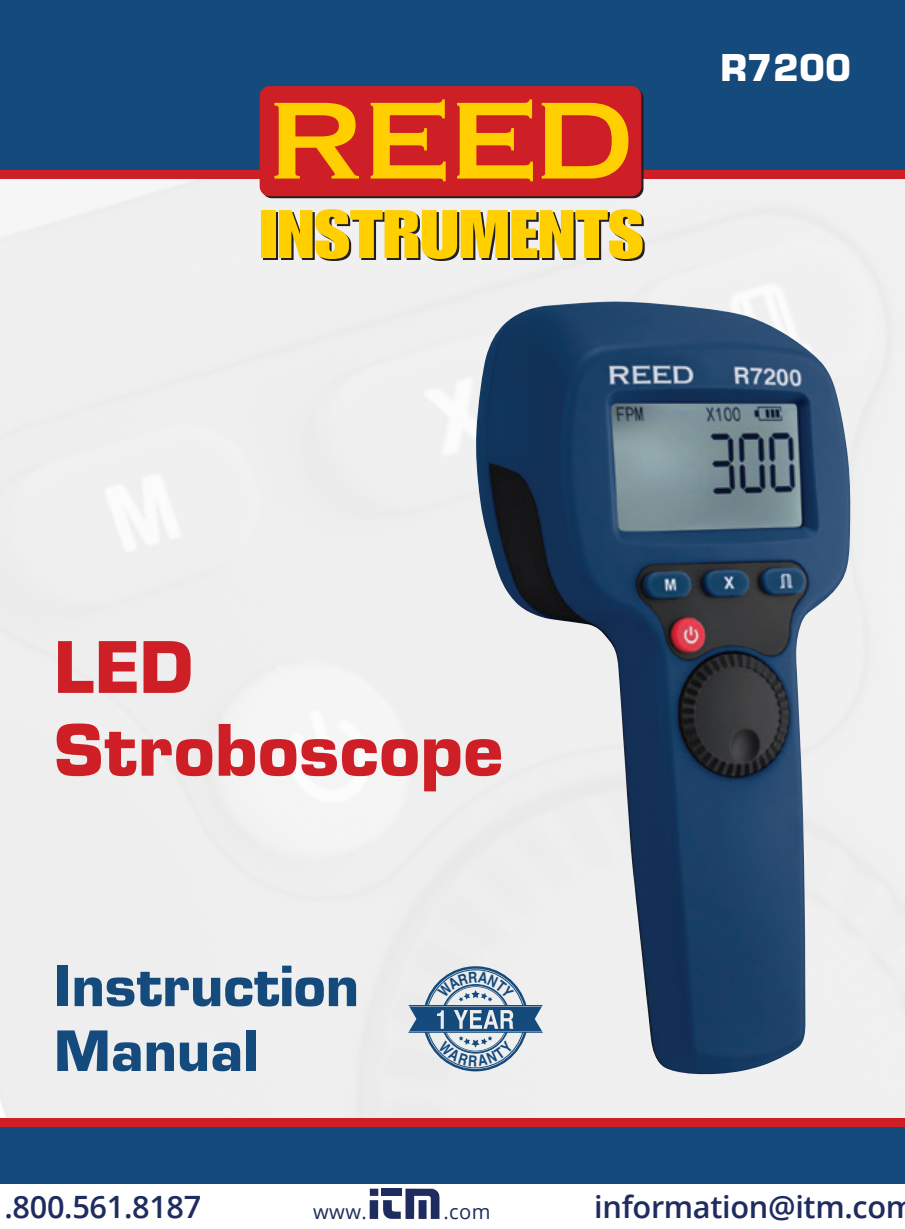
<style>
.page{position:relative;width:905px;height:1229px;background:#fff}
.page>*{position:absolute;margin:0;border:0;box-sizing:border-box;transform-origin:0 0}
.t1{font:700 69px/82.8px "Eurostile LT Std";letter-spacing:.005em;color:#cf1f26}
.t2{font:700 54px/64.8px "Eurostile LT Std";color:#144a7c}
.t3{font:700 36px "Eurostile LT Std";color:#fff}
.t4{font:600 30.6px "Open Sans";letter-spacing:-.01em;color:#1e2c5f}
.t5{font:20.1px "Open Sans";letter-spacing:.02em;color:#1e2c5f}
</style>
<div class="page">
<div style="left:0;top:179px;width:904px;height:939px;background:#efefef"></div>
<div style="left:0;top:0;width:904px;height:170px;background:#144a7c"></div>
<div style="left:0;top:1122px;width:904px;height:106px;background:#144a7c"></div>
<div style="left:0;top:170px;width:904px;height:9px;background:#cf1f26"></div>
<div style="left:0;top:1118px;width:904px;height:8px;background:#cf1f26"></div>
<svg style="left:262px;top:88px;width:381px;height:110px"></svg>
<svg style="left:263px;top:212px;width:15px;height:48px"></svg>
<div style="left:259px;top:86px;width:382px;height:110px;background:#cf1f26;border-radius:10px"></div>
<svg style="left:274px;top:103px;width:85px;height:75px"></svg>
<svg style="left:370px;top:99px;width:75px;height:82px"></svg>
<svg style="left:457px;top:99px;width:76px;height:82px"></svg>
<svg style="left:541px;top:103px;width:87px;height:75px"></svg>
<div style="left:261px;top:210px;width:14px;height:48px;background:#ffcf00"></div>
<svg style="left:279px;top:209px;width:365px;height:52px"></svg>
<hr style="left:408px;top:1005px;width:134px;height:1px;background:#144a7c">
<hr style="left:408px;top:1031px;width:135px;height:1px;background:#144a7c">
<img style="left:475px;top:301px;width:375px;height:773px">
<div style="left:0;top:1184px;width:904px;height:44px;background:#fff"></div>
<div style="left:370px;top:1188px;width:8px;height:7px;background:#1e2c5f"></div>
<div style="left:369px;top:1200px;width:9px;height:18px;background:#1e2c5f"></div>
<svg style="left:382px;top:1188px;width:57px;height:30px"></svg>
<svg style="left:409px;top:966px;width:133px;height:105px"></svg>
<p class="t3" style="left:720px;top:46px;width:132px">R7200</p>
<h1 class="t1" style="left:54px;top:626px;width:450px">LED<br>Stroboscope</h1>
<h2 class="t2" style="left:54px;top:953px;width:306px">Instruction<br>Manual</h2>
<p class="t4" style="left:4px;top:1186px;width:198px">.800.561.8187</p>
<p class="t5" style="left:313px;top:1198px;width:55px">www.</p>
<p class="t5" style="left:443px;top:1198px;width:49px">.com</p>
<p class="t4" style="left:594px;top:1186px;width:322px">information@itm.com</p>
</div>
